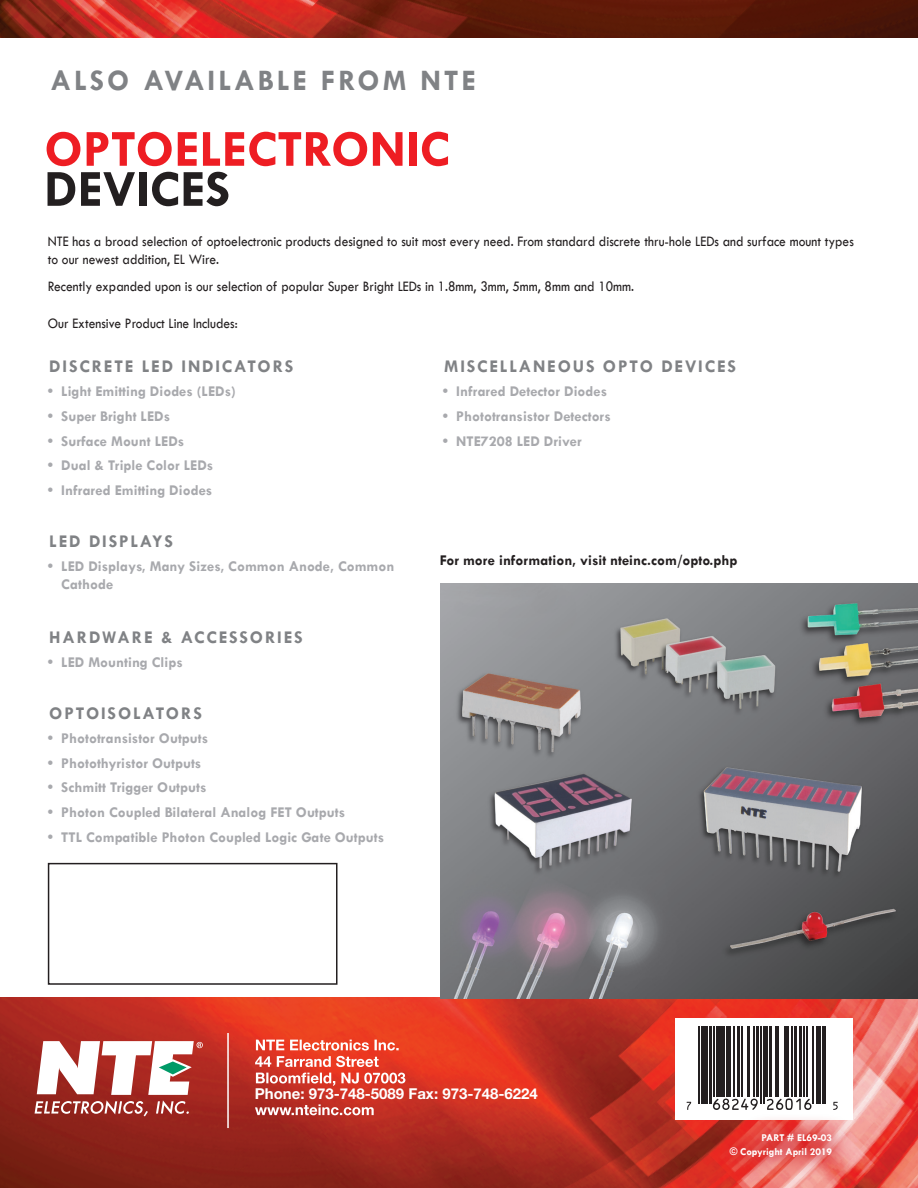
<style>
.page{position:relative;width:918px;height:1188px;background:#fff}
.page>*{position:absolute;margin:0;border:0;box-sizing:border-box;transform-origin:0 0}
.t1{font:700 52.35px "Tw Cen";color:#ee1d23}
.t2{font:700 52.35px "Tw Cen";color:#231f20}
.t3{font:700 30px "Tw Cen";letter-spacing:.1em;color:#808285}
.t4{font:700 18px "Tw Cen";letter-spacing:.1em;color:#808285}
.t5{font:700 15px/18px "Tw Cen";color:#a8a9ad}
.col1{font:15px/18px "Tw Cen";color:#231f20;scale:.9 1}
.t6{font:700 15px "Tw Cen";color:#231f20}
.t7{font:700 15px "Helvetica Neue LT Std";color:#fff}
.t8{font:700 10.5px/13.5px "Tw Cen";color:#fff;text-align:right}
</style>
<div class="page">
<img style="left:0;top:998px;width:918px;height:190px">
<img style="left:441px;top:583px;width:477px;height:415px">
<svg style="left:255px;top:1104px;width:119px;height:11px"></svg>
<svg style="left:256px;top:1073px;width:149px;height:13px"></svg>
<svg style="left:255px;top:1040px;width:144px;height:27px"></svg>
<hr style="left:227px;top:1033px;width:2px;height:95px;background:#fff">
<img style="left:0;top:0;width:918px;height:37px">
<div style="left:675px;top:1018px;width:177px;height:102px;background:#fff"></div>
<svg style="left:686px;top:1027px;width:152px;height:81px"></svg>
<svg style="left:687px;top:1102px;width:4px;height:8px"></svg>
<hr style="left:698px;top:1027px;width:2px;height:77px;background:#231f20">
<hr style="left:701px;top:1027px;width:1px;height:77px;background:#231f20">
<hr style="left:704px;top:1027px;width:4px;height:77px;background:#231f20">
<hr style="left:709px;top:1027px;width:3px;height:77px;background:#231f20">
<hr style="left:713px;top:1027px;width:2px;height:70px;background:#231f20">
<div style="left:716px;top:1027px;width:5px;height:70px;background:#231f20"></div>
<hr style="left:722px;top:1027px;width:3px;height:70px;background:#231f20">
<hr style="left:727px;top:1027px;width:4px;height:70px;background:#231f20">
<hr style="left:733px;top:1027px;width:2px;height:70px;background:#231f20">
<hr style="left:737px;top:1027px;width:3px;height:70px;background:#231f20">
<hr style="left:741px;top:1027px;width:2px;height:70px;background:#231f20">
<hr style="left:747px;top:1027px;width:2px;height:70px;background:#231f20">
<svg style="left:713px;top:1099px;width:45px;height:11px"></svg>
<hr style="left:753px;top:1027px;width:2px;height:70px;background:#231f20">
<hr style="left:756px;top:1027px;width:3px;height:70px;background:#231f20">
<hr style="left:760px;top:1027px;width:2px;height:77px;background:#231f20">
<hr style="left:763px;top:1027px;width:1px;height:77px;background:#231f20">
<hr style="left:766px;top:1027px;width:2px;height:70px;background:#231f20">
<hr style="left:770px;top:1027px;width:2px;height:70px;background:#231f20">
<hr style="left:775px;top:1027px;width:1px;height:70px;background:#231f20">
<hr style="left:778px;top:1027px;width:1px;height:70px;background:#231f20">
<hr style="left:784px;top:1027px;width:4px;height:70px;background:#231f20">
<hr style="left:791px;top:1027px;width:1px;height:70px;background:#231f20">
<hr style="left:794px;top:1027px;width:3px;height:70px;background:#231f20">
<hr style="left:799px;top:1027px;width:3px;height:70px;background:#231f20">
<svg style="left:767px;top:1098px;width:44px;height:12px"></svg>
<hr style="left:803px;top:1027px;width:2px;height:70px;background:#231f20">
<hr style="left:806px;top:1027px;width:1px;height:70px;background:#231f20">
<hr style="left:813px;top:1027px;width:1px;height:77px;background:#231f20">
<hr style="left:817px;top:1027px;width:4px;height:77px;background:#231f20">
<hr style="left:822px;top:1027px;width:1px;height:77px;background:#231f20">
<hr style="left:825px;top:1027px;width:1px;height:77px;background:#231f20">
<svg style="left:833px;top:1102px;width:5px;height:8px"></svg>
<div style="left:706px;top:1110px;width:144px;height:66px;background:#d1232a;opacity:.6"></div>
<svg style="left:35px;top:1041px;width:168px;height:75px"></svg>
<div style="left:48px;top:863px;width:290px;height:122px;border:2px solid #231f20"></div>
<p class="t3" style="left:51px;top:62px;width:427px">ALSO AVAILABLE FROM NTE</p>
<p class="t1" style="left:44px;top:118px;width:407px">OPTOELECTRONIC</p>
<p class="t2" style="left:44px;top:158px;width:187px">DEVICES</p>
<p class="col1" style="left:48px;top:232px;width:897px">NTE has a broad selection of optoelectronic products designed to suit most every need. From standard discrete thru-hole LEDs and surface mount types to our newest addition, EL Wire.</p>
<p class="col1" style="left:48px;top:278px;width:653px">Recently expanded upon is our selection of popular Super Bright LEDs in 1.8mm, 3mm, 5mm, 8mm and 10mm.</p>
<p class="col1" style="left:48px;top:314px;width:213px">Our Extensive Product Line Includes:</p>
<p class="t4" style="left:49px;top:356px;width:246px">DISCRETE LED INDICATORS</p>
<p class="t5" style="left:48px;top:382px;width:189px">• Light Emitting Diodes (LEDs)</p>
<p class="t5" style="left:48px;top:407px;width:124px">• Super Bright LEDs</p>
<p class="t5" style="left:48px;top:432px;width:138px">• Surface Mount LEDs</p>
<p class="t5" style="left:48px;top:456px;width:167px">• Dual &amp; Triple Color LEDs</p>
<p class="t5" style="left:48px;top:481px;width:166px">• Infrared Emitting Diodes</p>
<p class="t4" style="left:49px;top:531px;width:125px">LED DISPLAYS</p>
<p class="t5" style="left:61px;top:557px;width:335px;text-indent:-14px">• LED Displays, Many Sizes, Common Anode, Common<br>Cathode</p>
<p class="t4" style="left:49px;top:626px;width:255px">HARDWARE &amp; ACCESSORIES</p>
<p class="t5" style="left:48px;top:653px;width:136px">• LED Mounting Clips</p>
<p class="t4" style="left:49px;top:702px;width:154px">OPTOISOLATORS</p>
<p class="t5" style="left:48px;top:729px;width:162px">• Phototransistor Outputs</p>
<p class="t5" style="left:48px;top:753px;width:155px">• Photothyristor Outputs</p>
<p class="t5" style="left:48px;top:778px;width:160px">• Schmitt Trigger Outputs</p>
<p class="t5" style="left:48px;top:803px;width:299px">• Photon Coupled Bilateral Analog FET Outputs</p>
<p class="t5" style="left:48px;top:828px;width:338px">• TTL Compatible Photon Coupled Logic Gate Outputs</p>
<p class="t4" style="left:444px;top:356px;width:293px">MISCELLANEOUS OPTO DEVICES</p>
<p class="t5" style="left:443px;top:382px;width:166px">• Infrared Detector Diodes</p>
<p class="t5" style="left:443px;top:407px;width:169px">• Phototransistor Detectors</p>
<p class="t5" style="left:443px;top:432px;width:140px">• NTE7208 LED Driver</p>
<p class="t6" style="left:440px;top:552px;width:299px">For more information, visit nteinc.com/opto.php</p>
<p class="t7" style="left:255px;top:1085px;width:285px">Phone: 973-748-5089 Fax: 973-748-6224</p>
<p class="t8" style="left:730px;top:1131px;width:104px">PART # EL69-03<br>© Copyright April 2019</p>
</div>
